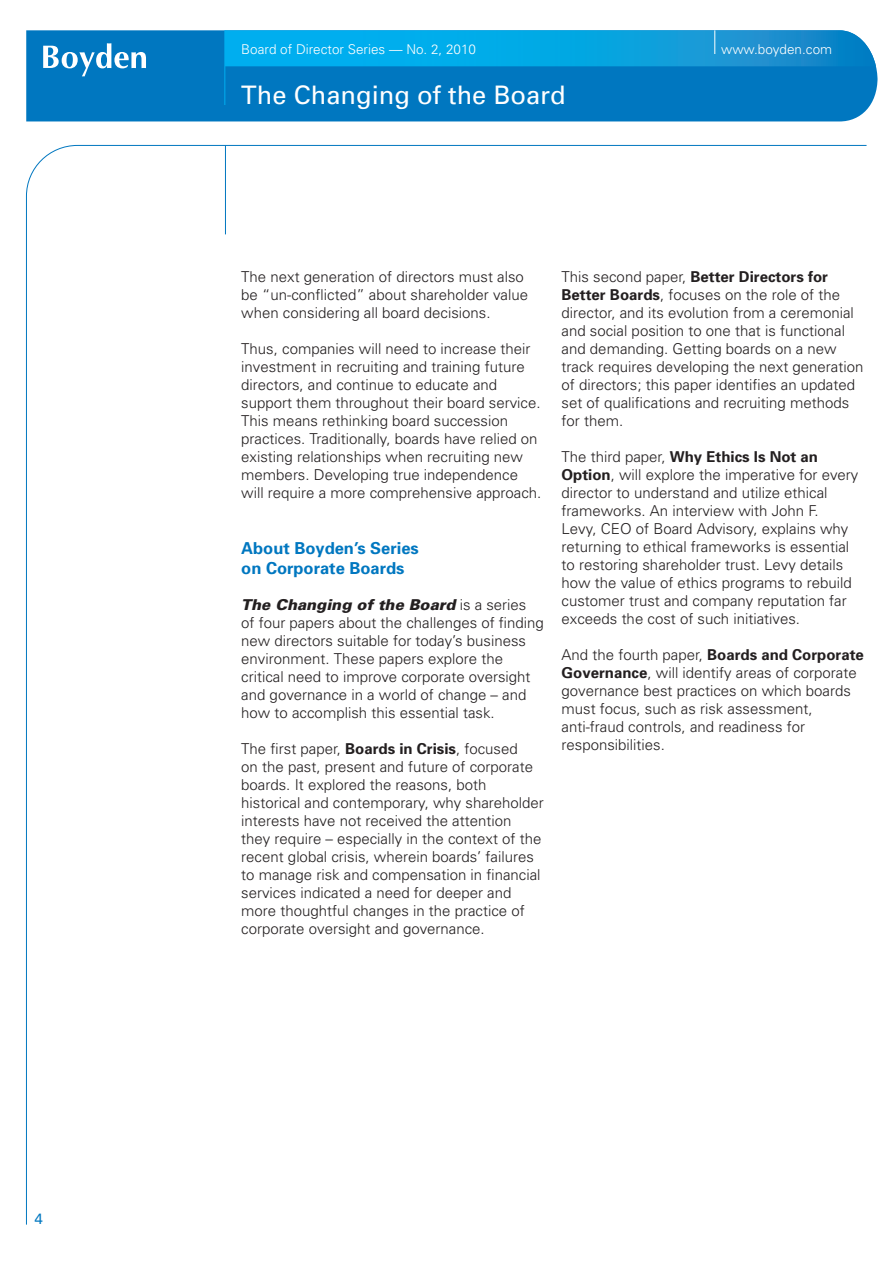
<style>
.page{position:relative;width:893px;height:1263px;background:#fff}
.page>*{position:absolute;margin:0;border:0;box-sizing:border-box;transform-origin:0 0}
.t1{font:25.5px "Univers";color:#fff}
.t2{font:700 16.5px/19.8px "Univers";color:#0077c0}
.t3{font:300 15px/18px "Univers";color:#231f20}
.t4{font:15px "Univers";color:#0077c0}
.t5{font:300 13.5px "Univers";color:#fff}
.s1{font-weight:900;font-style:italic}
.s2{font-weight:700}
</style>
<div class="page">
<hr style="left:225px;top:146px;width:1px;height:88px;background:#0077c0">
<div style="left:26px;top:30px;width:852px;height:91px;background:#0077c0"></div>
<hr style="left:224px;top:30px;width:1px;height:75px;background:#00aeef">
<svg style="left:225px;top:30px;width:651px;height:36px;background:#0ca3e1"></svg>
<svg style="left:43px;top:43px;width:103px;height:33px"></svg>
<p class="t4" style="left:34px;top:1210px;width:10px">4</p>
<p class="t5" style="left:241px;top:41px;width:236px">Board of Director Series — No. 2, 2010</p>
<p class="t5" style="left:721px;top:41px;width:113px">www.boyden.com</p>
<h1 class="t1" style="left:241px;top:81px;width:326px">The Changing of the Board</h1>
<p class="t3" style="left:241px;top:268px;width:288px">The next generation of directors must also be “un-conflicted” about shareholder value when considering all board decisions.</p>
<p class="t3" style="left:241px;top:340px;width:302px">Thus, companies will need to increase their investment in recruiting and training future directors, and continue to educate and support them throughout their board service.<br>This means rethinking board succession practices. Traditionally, boards have relied on existing relationships when recruiting new members. Developing true independence will require a more comprehensive approach.</p>
<p class="t2" style="left:241px;top:538px;width:179px">About Boyden’s Series on Corporate Boards</p>
<p class="t3" style="left:241px;top:595px;width:304px"><span class="s1">The Changing of the Board</span> is a series<br>of four papers about the challenges of finding new directors suitable for today’s business environment. These papers explore the critical need to improve corporate oversight and governance in a world of change – and how to accomplish this essential task.</p>
<p class="t3" style="left:241px;top:739px;width:304px">The first paper, <span class="s2">Boards in Crisis</span>, focused<br>on the past, present and future of corporate boards. It explored the reasons, both historical and contemporary, why shareholder interests have not received the attention they require – especially in the context of the recent global crisis, wherein boards’ failures to manage risk and compensation in financial services indicated a need for deeper and more thoughtful changes in the practice of corporate oversight and governance.</p>
<p class="t3" style="left:562px;top:268px;width:303px">This second paper, <span class="s2">Better Directors for Better Boards</span>, focuses on the role of the director, and its evolution from a ceremonial and social position to one that is functional and demanding. Getting boards on a new track requires developing the next generation of directors; this paper identifies an updated set of qualifications and recruiting methods for them.</p>
<p class="t3" style="left:562px;top:448px;width:298px">The third paper, <span class="s2">Why Ethics Is Not an Option</span>, will explore the imperative for every director to understand and utilize ethical frameworks. An interview with John F.<br>Levy, CEO of Board Advisory, explains why returning to ethical frameworks is essential to restoring shareholder trust. Levy details how the value of ethics programs to rebuild customer trust and company reputation far exceeds the cost of such initiatives.</p>
<p class="t3" style="left:562px;top:646px;width:304px">And the fourth paper, <span class="s2">Boards and Corporate Governance</span>, will identify areas of corporate governance best practices on which boards must focus, such as risk assessment, anti-fraud controls, and readiness for responsibilities.</p>
</div>
